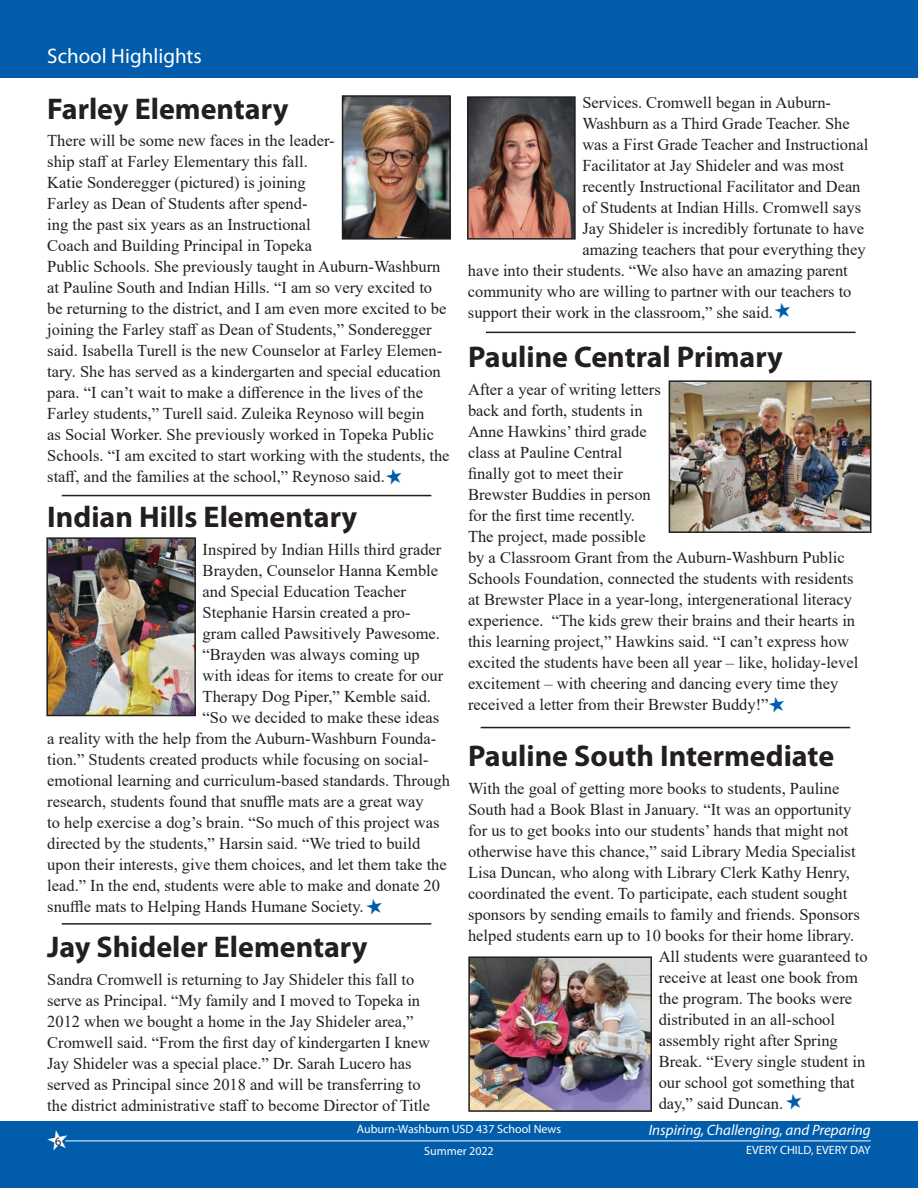
<style>
.page{position:relative;width:918px;height:1188px;background:#fff}
.page>*{position:absolute;margin:0;border:0;box-sizing:border-box;transform-origin:0 0}
.Headlines{font:700 30px "Myriad Pro";color:#231f20}
.t1{font:21px "Myriad Pro";color:#fff}
.Body_Text{font:16.5px/21px "Times New Roman";color:#231f20}
.t2{font:italic 15px "Myriad Pro";color:#fff}
.t3{font:12px/21.6px "Myriad Pro";color:#fff;text-align:center}
</style>
<div class="page">
<hr style="left:62px;top:923px;width:369px;height:2px;background:#231f20">
<hr style="left:486px;top:332px;width:370px;height:1px;background:#231f20">
<hr style="left:62px;top:495px;width:369px;height:1px;background:#231f20">
<hr style="left:481px;top:727px;width:369px;height:1px;background:#231f20">
<img style="left:345px;top:98px;width:103px;height:139px">
<div style="left:342px;top:95px;width:109px;height:145px;border:2px solid #231f20"></div>
<img style="left:49px;top:540px;width:144px;height:173px">
<div style="left:46px;top:537px;width:150px;height:179px;border:2px solid #231f20"></div>
<img style="left:470px;top:99px;width:103px;height:138px">
<div style="left:467px;top:96px;width:109px;height:144px;border:2px solid #231f20"></div>
<img style="left:672px;top:383px;width:197px;height:147px">
<div style="left:669px;top:380px;width:203px;height:153px;border:2px solid #231f20"></div>
<img style="left:471px;top:959px;width:178px;height:150px">
<div style="left:468px;top:956px;width:184px;height:156px;border:2px solid #231f20"></div>
<div style="left:0;top:1121px;width:918px;height:67px;background:#015dab"></div>
<hr style="left:65px;top:1141px;width:806px;height:1px;background:#fff">
<div style="left:0;top:0;width:918px;height:78px;background:#015dab"></div>
<p class="t1" style="left:47px;top:43px;width:156px">School Highlights</p>
<p class="Body_Text" style="left:582px;top:91px;width:250px">Services. Cromwell began in Auburn-</p>
<p class="Body_Text" style="left:582px;top:112px;width:269px">Washburn as a Third Grade Teacher. She</p>
<p class="Body_Text" style="left:582px;top:133px;width:287px">was a First Grade Teacher and Instructional</p>
<p class="Body_Text" style="left:582px;top:154px;width:263px">Facilitator at Jay Shideler and was most</p>
<p class="Body_Text" style="left:582px;top:175px;width:280px">recently Instructional Facilitator and Dean</p>
<p class="Body_Text" style="left:582px;top:196px;width:280px">of Students at Indian Hills. Cromwell says</p>
<p class="Body_Text" style="left:582px;top:217px;width:283px">Jay Shideler is incredibly fortunate to have</p>
<p class="Body_Text" style="left:582px;top:238px;width:285px">amazing teachers that pour everything they</p>
<p class="Body_Text" style="left:468px;top:259px;width:381px">have into their students. “We also have an amazing parent</p>
<p class="Body_Text" style="left:468px;top:280px;width:385px">community who are willing to partner with our teachers to</p>
<p class="Body_Text" style="left:468px;top:301px;width:307px">support their work in the classroom,” she said.</p>
<p class="Headlines" style="left:468px;top:337px;width:316px">Pauline Central Primary</p>
<p class="Body_Text" style="left:468px;top:378px;width:392px">After a year of writing letters<br>back and forth, students in<br>Anne Hawkins’ third grade<br>class at Pauline Central<br>finally got to meet their<br>Brewster Buddies in person<br>for the first time recently.<br>The project, made possible<br>by a Classroom Grant from the Auburn-Washburn Public Schools Foundation, connected the students with residents at Brewster Place in a year-long, intergenerational literacy experience. “The kids grew their brains and their hearts in this learning project,” Hawkins said. “I can’t express how excited the students have been all year – like, holiday-level excitement – with cheering and dancing every time they received a letter from their Brewster Buddy!”</p>
<p class="Headlines" style="left:468px;top:736px;width:368px">Pauline South Intermediate</p>
<p class="Body_Text" style="left:468px;top:777px;width:373px">With the goal of getting more books to students, Pauline</p>
<p class="Body_Text" style="left:468px;top:798px;width:385px">South had a Book Blast in January. “It was an opportunity</p>
<p class="Body_Text" style="left:468px;top:819px;width:382px">for us to get books into our students’ hands that might not</p>
<p class="Body_Text" style="left:468px;top:840px;width:389px">otherwise have this chance,” said Library Media Specialist</p>
<p class="Body_Text" style="left:468px;top:861px;width:383px">Lisa Duncan, who along with Library Clerk Kathy Henry,</p>
<p class="Body_Text" style="left:468px;top:882px;width:381px">coordinated the event. To participate, each student sought</p>
<p class="Body_Text" style="left:468px;top:903px;width:393px">sponsors by sending emails to family and friends. Sponsors</p>
<p class="Body_Text" style="left:468px;top:924px;width:388px">helped students earn up to 10 books for their home library.</p>
<p class="Body_Text" style="left:659px;top:945px;width:210px">All students were guaranteed to</p>
<p class="Body_Text" style="left:659px;top:966px;width:201px">receive at least one book from</p>
<p class="Body_Text" style="left:659px;top:987px;width:195px">the program. The books were</p>
<p class="Body_Text" style="left:659px;top:1008px;width:178px">distributed in an all-school</p>
<p class="Body_Text" style="left:659px;top:1029px;width:181px">assembly right after Spring</p>
<p class="Body_Text" style="left:659px;top:1050px;width:208px">Break. “Every single student in</p>
<p class="Body_Text" style="left:659px;top:1071px;width:198px">our school got something that</p>
<p class="Body_Text" style="left:659px;top:1092px;width:126px">day,” said Duncan.</p>
<p class="t2" style="left:649px;top:1120px;width:223px">Inspiring, Challenging, and Preparing</p>
<p class="t3" style="left:746px;top:1139px;width:126px">EVERY CHILD, EVERY DAY</p>
<p class="Headlines" style="left:47px;top:89px;width:243px">Farley Elementary</p>
<p class="Body_Text" style="left:47px;top:130px;width:404px">There will be some new faces in the leader-<br>ship staff at Farley Elementary this fall.<br>Katie Sonderegger (pictured) is joining<br>Farley as Dean of Students after spend-<br>ing the past six years as an Instructional<br>Coach and Building Principal in Topeka<br>Public Schools. She previously taught in Auburn-Washburn at Pauline South and Indian Hills. “I am so very excited to be returning to the district, and I am even more excited to be joining the Farley staff as Dean of Students,” Sonderegger said. Isabella Turell is the new Counselor at Farley Elemen&shy;tary. She has served as a kindergarten and special education para. “I can’t wait to make a difference in the lives of the Farley students,” Turell said. Zuleika Reynoso will begin<br>as Social Worker. She previously worked in Topeka Public Schools. “I am excited to start working with the students, the staff, and the families at the school,” Reynoso said.</p>
<p class="Headlines" style="left:47px;top:498px;width:312px">Indian Hills Elementary</p>
<p class="Body_Text" style="left:203px;top:539px;width:240px">Inspired by Indian Hills third grader</p>
<p class="Body_Text" style="left:203px;top:560px;width:237px">Brayden, Counselor Hanna Kemble</p>
<p class="Body_Text" style="left:203px;top:581px;width:205px">and Special Education Teacher</p>
<p class="Body_Text" style="left:203px;top:602px;width:209px">Stephanie Harsin created a pro-</p>
<p class="Body_Text" style="left:203px;top:623px;width:239px">gram called Pawsitively Pawesome.</p>
<p class="Body_Text" style="left:203px;top:644px;width:219px">“Brayden was always coming up</p>
<p class="Body_Text" style="left:203px;top:665px;width:242px">with ideas for items to create for our</p>
<p class="Body_Text" style="left:203px;top:686px;width:230px">Therapy Dog Piper,” Kemble said.</p>
<p class="Body_Text" style="left:203px;top:707px;width:238px">“So we decided to make these ideas</p>
<p class="Body_Text" style="left:47px;top:728px;width:391px">a reality with the help from the Auburn-Washburn Founda-</p>
<p class="Body_Text" style="left:47px;top:749px;width:383px">tion.” Students created products while focusing on social-</p>
<p class="Body_Text" style="left:47px;top:770px;width:404px">emotional learning and curriculum-based standards. Through</p>
<p class="Body_Text" style="left:47px;top:791px;width:378px">research, students found that snuffle mats are a great way</p>
<p class="Body_Text" style="left:47px;top:812px;width:394px">to help exercise a dog’s brain. “So much of this project was</p>
<p class="Body_Text" style="left:47px;top:833px;width:375px">directed by the students,” Harsin said. “We tried to build</p>
<p class="Body_Text" style="left:47px;top:854px;width:401px">upon their interests, give them choices, and let them take the</p>
<p class="Body_Text" style="left:47px;top:875px;width:394px">lead.” In the end, students were able to make and donate 20</p>
<p class="Body_Text" style="left:47px;top:896px;width:318px">snuffle mats to Helping Hands Humane Society.</p>
<p class="Headlines" style="left:47px;top:927px;width:322px">Jay Shideler Elementary</p>
<p class="Body_Text" style="left:47px;top:968px;width:384px">Sandra Cromwell is returning to Jay Shideler this fall to serve as Principal. “My family and I moved to Topeka in 2012 when we bought a home in the Jay Shideler area,” Cromwell said. “From the first day of kindergarten I knew Jay Shideler was a special place.” Dr. Sarah Lucero has served as Principal since 2018 and will be transferring to the district administrative staff to become Director of Title</p>
<p class="t3" style="left:357px;top:1118px;width:206px">Auburn-Washburn USD 437 School News<br>Summer 2022</p>
</div>
